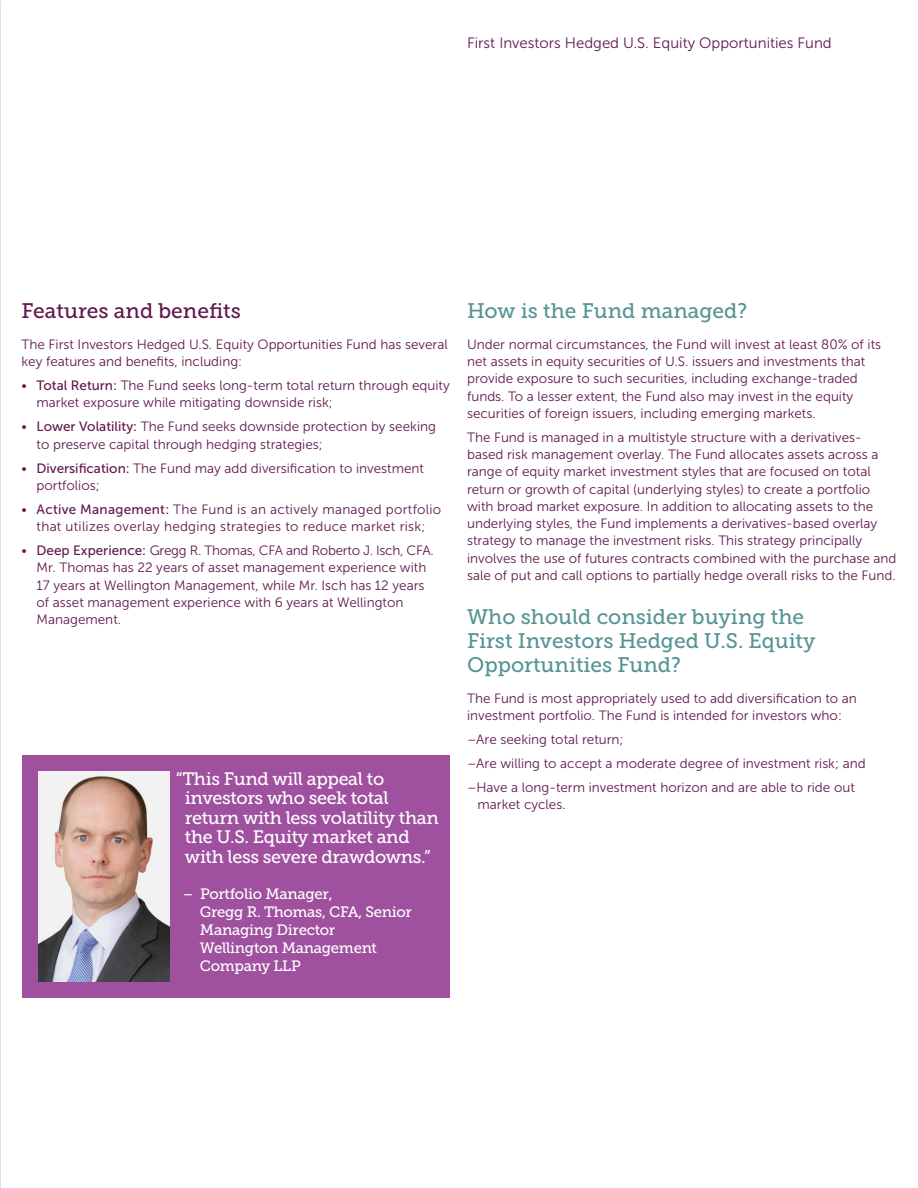
<style>
.page{position:relative;width:918px;height:1188px;background:#fff}
.page>*{position:absolute;margin:0;border:0;box-sizing:border-box;transform-origin:0 0}
.t1{font:21px/24px "Museo Slab 500";color:#579494}
.t2{font:21px "Museo Slab 500";color:#62194b}
.t3{font:18px/19.5px "Museo Slab 500";letter-spacing:-.02em;color:#fff}
.t4{font:15px/18px "Museo Slab 500";letter-spacing:-.02em;color:#fff}
.t5{font:15px "Museo Sans 300";color:#62194b}
.t6{font:13.5px/17.2px "Museo Sans 300";color:#62194b}
.t7{font:13.5px/17.2px "Museo Sans 300";letter-spacing:.02em;color:#62194b;text-align:center}
.s1{font-family:"Museo Sans 500"}
</style>
<div class="page">
<div style="left:22px;top:755px;width:427px;height:243px;background:#9f509f"></div>
<img style="left:39px;top:771px;width:130px;height:210px">
<p class="t5" style="left:467px;top:35px;width:366px">First Investors Hedged U.S. Equity Opportunities Fund</p>
<p class="t2" style="left:22px;top:299px;width:221px">Features and benefits</p>
<p class="t6" style="left:22px;top:336px;width:428px">The First Investors Hedged U.S. Equity Opportunities Fund has several key features and benefits, including:</p>
<p class="t6" style="left:37px;top:377px;width:415px;text-indent:-15px">• <span class="s1">Total Return:</span> The Fund seeks long-term total return through equity market exposure while mitigating downside risk;</p>
<p class="t6" style="left:37px;top:418px;width:401px;text-indent:-15px">• <span class="s1">Lower Volatility:</span> The Fund seeks downside protection by seeking to preserve capital through hedging strategies;</p>
<p class="t6" style="left:37px;top:459px;width:389px;text-indent:-15px">• <span class="s1">Diversification:</span> The Fund may add diversification to investment portfolios;</p>
<p class="t7" style="left:22px;top:501px;width:421px">• <span class="s1">Active Management:</span> The Fund is an actively managed portfolio that utilizes overlay hedging strategies to reduce market risk;</p>
<p class="t6" style="left:37px;top:542px;width:399px;text-indent:-15px">• <span class="s1">Deep Experience:</span> Gregg R. Thomas, CFA and Roberto J. Isch, CFA.<br>Mr. Thomas has 22 years of asset management experience with 17 years at Wellington Management, while Mr. Isch has 12 years of asset management experience with 6 years at Wellington Management.</p>
<p class="t3" style="left:185px;top:769px;width:255px;text-indent:-9px">“This Fund will appeal to investors who seek total return with less volatility than the U.S. Equity market and with less severe drawdowns.”</p>
<p class="t4" style="left:183px;top:885px;width:151px">– Portfolio Manager,</p>
<p class="t4" style="left:200px;top:903px;width:213px">Gregg R. Thomas, CFA, Senior<br>Managing Director</p>
<p class="t4" style="left:200px;top:939px;width:179px">Wellington Management<br>Company LLP</p>
<p class="t1" style="left:467px;top:299px;width:282px">How is the Fund managed?</p>
<p class="t6" style="left:467px;top:336px;width:416px">Under normal circumstances, the Fund will invest at least 80% of its net assets in equity securities of U.S. issuers and investments that provide exposure to such securities, including exchange-traded funds. To a lesser extent, the Fund also may invest in the equity securities of foreign issuers, including emerging markets.</p>
<p class="t6" style="left:467px;top:429px;width:431px">The Fund is managed in a multistyle structure with a derivatives&shy;based risk management overlay. The Fund allocates assets across a range of equity market investment styles that are focused on total return or growth of capital (underlying styles) to create a portfolio with broad market exposure. In addition to allocating assets to the underlying styles, the Fund implements a derivatives-based overlay strategy to manage the investment risks. This strategy principally involves the use of futures contracts combined with the purchase and sale of put and call options to partially hedge overall risks to the Fund.</p>
<p class="t1" style="left:467px;top:605px;width:350px">Who should consider buying the<br>First Investors Hedged U.S. Equity<br>Opportunities Fund?</p>
<p class="t6" style="left:467px;top:690px;width:391px">The Fund is most appropriately used to add diversification to an investment portfolio. The Fund is intended for investors who:</p>
<p class="t6" style="left:467px;top:731px;width:158px">–Are seeking total return;</p>
<p class="t6" style="left:467px;top:755px;width:400px">–Are willing to accept a moderate degree of investment risk; and</p>
<p class="t6" style="left:478px;top:779px;width:379px;text-indent:-10px">–Have a long-term investment horizon and are able to ride out market cycles.</p>
</div>
